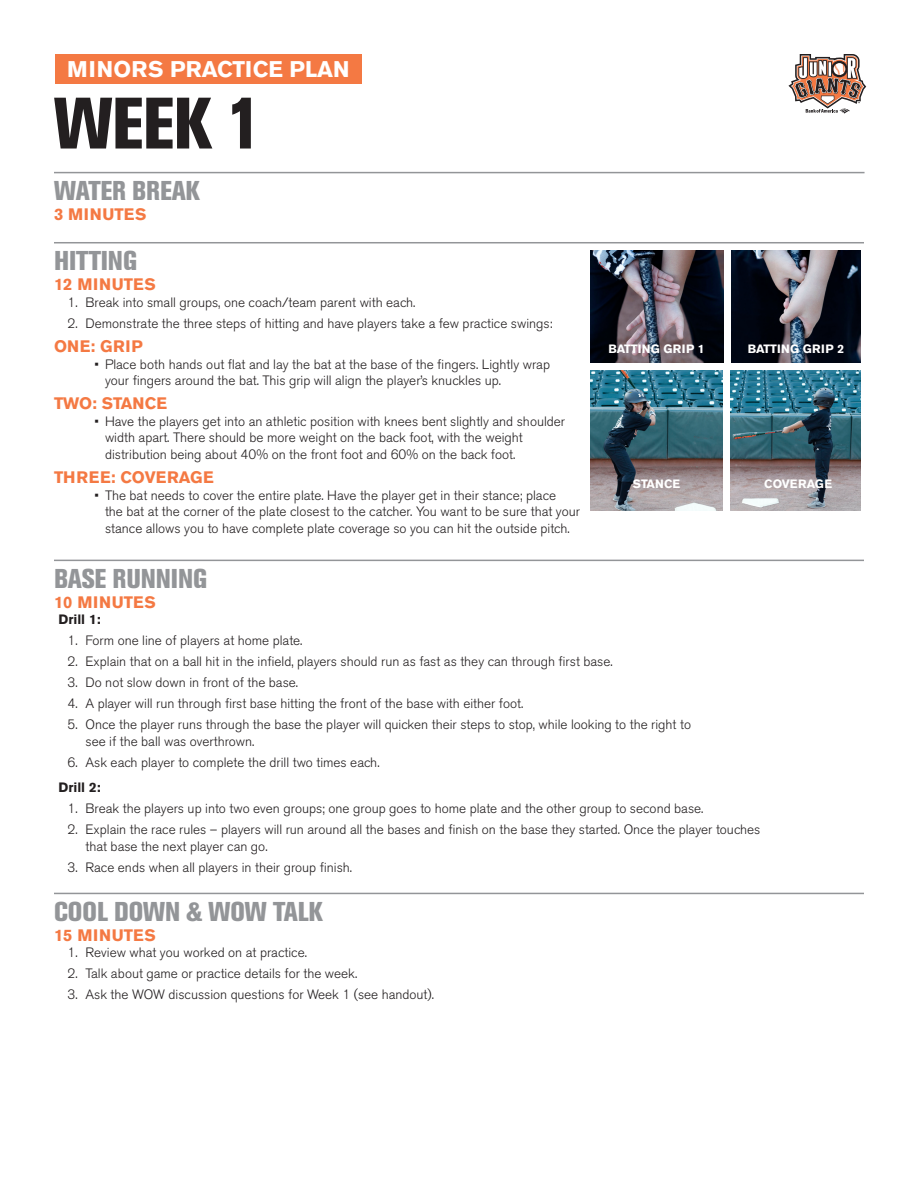
<style>
.page{position:relative;width:918px;height:1188px;background:#fff}
.page>*{position:absolute;margin:0;border:0;box-sizing:border-box;transform-origin:0 0}
.Top_headline{font:800 condensed 72px "Akzidenz Grotesk BE";color:#231f20}
.Rule_above_headline{font:800 condensed 27px "Akzidenz Grotesk BE";letter-spacing:-.005em;color:#939598}
.t1{font:700 22.5px "Akzidenz Grotesk BE";color:#fff}
.MINUTES{font:700 16.5px "Akzidenz Grotesk BE";letter-spacing:.03em;color:#f47943}
.MINUTES-2{font:700 16.5px "Akzidenz Grotesk BE";color:#f47943}
.t2{font:300 13.5px/16.5px "Akzidenz Grotesk BE";color:#231f20}
.No__tasks{font:700 13.5px "Akzidenz Grotesk BE";color:#231f20}
.t3{font:700 12px "Akzidenz Grotesk BE";letter-spacing:.02em;color:#fff}
.t4{font:700 12px "Akzidenz Grotesk BE";color:#fff}
</style>
<div class="page">
<img style="left:590px;top:251px;width:133px;height:112px">
<img style="left:732px;top:251px;width:128px;height:112px">
<img style="left:590px;top:370px;width:132px;height:141px">
<img style="left:731px;top:370px;width:129px;height:141px">
<hr style="left:54px;top:172px;width:811px;height:1px;background:#939598">
<div style="left:55px;top:54px;width:307px;height:29px;background:#f47943"></div>
<hr style="left:54px;top:242px;width:810px;height:1px;background:#939598">
<svg style="left:788px;top:54px;width:78px;height:60px"></svg>
<hr style="left:54px;top:560px;width:810px;height:1px;background:#939598">
<hr style="left:54px;top:893px;width:810px;height:1px;background:#939598">
<p class="t1" style="left:67px;top:56px;width:284px">MINORS PRACTICE PLAN</p>
<p class="Top_headline" style="left:54px;top:82px;width:210px">WEEK 1</p>
<p class="Rule_above_headline" style="left:54px;top:175px;width:147px">WATER BREAK</p>
<p class="MINUTES" style="left:54px;top:205px;width:94px">3 MINUTES</p>
<p class="Rule_above_headline" style="left:54px;top:245px;width:85px">HITTING</p>
<p class="MINUTES" style="left:54px;top:275px;width:103px">12 MINUTES</p>
<p class="t2" style="left:68px;top:294px;width:350px">1. Break into small groups, one coach/team parent with each.</p>
<p class="t2" style="left:68px;top:315px;width:486px">2. Demonstrate the three steps of hitting and have players take a few practice swings:</p>
<p class="MINUTES" style="left:54px;top:337px;width:90px">ONE: GRIP</p>
<p class="t2" style="left:105px;top:356px;width:447px;text-indent:-10px">• Place both hands out flat and lay the bat at the base of the fingers. Lightly wrap your fingers around the bat. This grip will align the player’s knuckles up.</p>
<p class="MINUTES-2" style="left:54px;top:394px;width:115px">TWO: STANCE</p>
<p class="t2" style="left:105px;top:413px;width:462px;text-indent:-10px">• Have the players get into an athletic position with knees bent slightly and shoulder width apart. There should be more weight on the back foot, with the weight distribution being about 40% on the front foot and 60% on the back foot.</p>
<p class="MINUTES-2" style="left:54px;top:468px;width:161px">THREE: COVERAGE</p>
<p class="t2" style="left:105px;top:487px;width:477px;text-indent:-10px">• The bat needs to cover the entire plate. Have the player get in their stance; place<br>the bat at the corner of the plate closest to the catcher. You want to be sure that your stance allows you to have complete plate coverage so you can hit the outside pitch.</p>
<p class="t3" style="left:608px;top:342px;width:98px">BATTING GRIP 1</p>
<p class="t3" style="left:748px;top:342px;width:98px">BATTING GRIP 2</p>
<p class="t4" style="left:633px;top:477px;width:49px">STANCE</p>
<p class="t4" style="left:764px;top:477px;width:69px">COVERAGE</p>
<p class="Rule_above_headline" style="left:54px;top:563px;width:155px">BASE RUNNING</p>
<p class="MINUTES" style="left:54px;top:593px;width:103px">10 MINUTES</p>
<p class="No__tasks" style="left:58px;top:612px;width:44px">Drill 1:</p>
<p class="t2" style="left:68px;top:633px;width:237px">1. Form one line of players at home plate.</p>
<p class="t2" style="left:68px;top:654px;width:547px">2. Explain that on a ball hit in the infield, players should run as fast as they can through first base.</p>
<p class="t2" style="left:68px;top:675px;width:232px">3. Do not slow down in front of the base.</p>
<p class="t2" style="left:68px;top:696px;width:457px">4. A player will run through first base hitting the front of the base with either foot.</p>
<p class="t2" style="left:86px;top:717px;width:607px;text-indent:-18px">5. Once the player runs through the base the player will quicken their steps to stop, while looking to the right to see if the ball was overthrown.</p>
<p class="t2" style="left:68px;top:754px;width:314px">6. Ask each player to complete the drill two times each.</p>
<p class="No__tasks" style="left:58px;top:780px;width:44px">Drill 2:</p>
<p class="t2" style="left:68px;top:801px;width:637px">1. Break the players up into two even groups; one group goes to home plate and the other group to second base.</p>
<p class="t2" style="left:86px;top:822px;width:676px;text-indent:-18px">2. Explain the race rules – players will run around all the bases and finish on the base they started. Once the player touches that base the next player can go.</p>
<p class="t2" style="left:68px;top:859px;width:286px">3. Race ends when all players in their group finish.</p>
<p class="Rule_above_headline" style="left:54px;top:896px;width:270px">COOL DOWN &amp; WOW TALK</p>
<p class="MINUTES" style="left:54px;top:926px;width:103px">15 MINUTES</p>
<p class="t2" style="left:68px;top:945px;width:241px">1. Review what you worked on at practice.</p>
<p class="t2" style="left:68px;top:966px;width:291px">2. Talk about game or practice details for the week.</p>
<p class="t2" style="left:68px;top:987px;width:368px">3. Ask the WOW discussion questions for Week 1 (see handout).</p>
</div>
